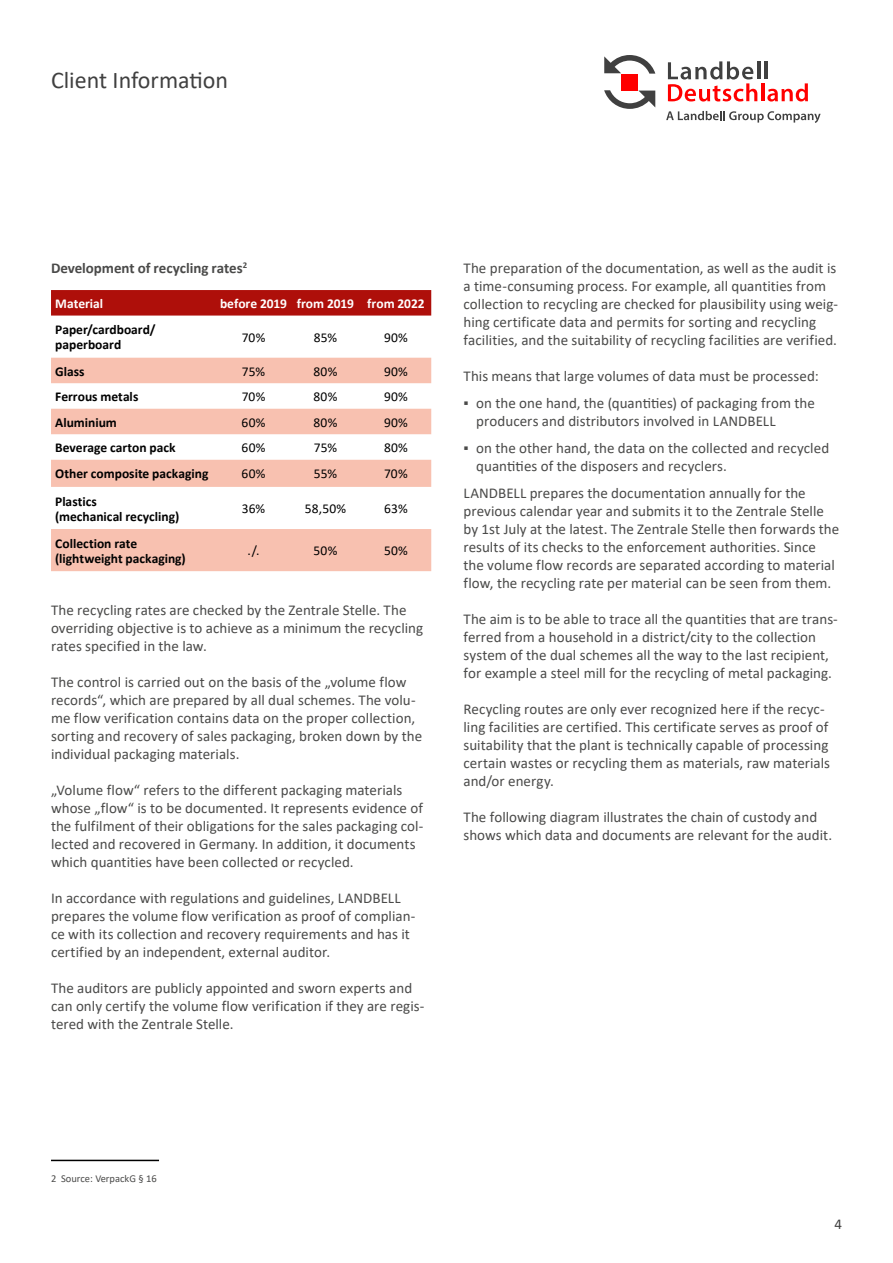
<style>
.page{position:relative;width:893px;height:1263px;background:#fff}
.page>*{position:absolute;margin:0;border:0;box-sizing:border-box;transform-origin:0 0}
.t1{font:24px "Calibri";color:#404040}
.t2{font:15px/18px "Calibri";letter-spacing:.005em;color:#4a4a49}
.t3{font:700 15px "Calibri";letter-spacing:-.005em;color:#4a4a49}
.t4{font:15px "Calibri";color:#404040}
.t5{font:700 13.5px/15px "Calibri";color:#000}
.t6{font:13.5px "Calibri";letter-spacing:.015em;color:#000}
.t7{font:700 13.5px "Calibri";color:#fff}
.t8{font:10.5px "Calibri";color:#4a4a49}
</style>
<div class="page">
<svg style="left:604px;top:90px;width:51px;height:19px"></svg>
<svg style="left:604px;top:55px;width:51px;height:19px"></svg>
<div style="left:621px;top:74px;width:17px;height:16px;background:#f00"></div>
<hr style="left:757px;top:61px;width:3px;height:18px;background:#404040">
<hr style="left:765px;top:61px;width:3px;height:18px;background:#404040">
<svg style="left:668px;top:61px;width:89px;height:41px"></svg>
<hr style="left:761px;top:83px;width:3px;height:18px;background:#f00">
<svg style="left:767px;top:83px;width:41px;height:19px"></svg>
<svg style="left:666px;top:111px;width:155px;height:12px"></svg>
<hr style="left:51px;top:1160px;width:108px;height:1px;background:#000">
<svg style="left:51px;top:290px;width:380px;height:26px;background:#af130e"></svg>
<svg style="left:51px;top:358px;width:380px;height:213px;fill:#f8c1b0"></svg>
<h1 class="t1" style="left:51px;top:64px;width:179px">Client Information</h1>
<p class="t3" style="left:51px;top:257px;width:198px">Development of recycling rates<sup>2</sup></p>
<p class="t7" style="left:55px;top:294px;width:49px">Material</p>
<p class="t7" style="left:220px;top:294px;width:206px">before 2019 from 2019 from 2022</p>
<p class="t5" style="left:55px;top:322px;width:102px">Paper/cardboard/ paperboard</p>
<p class="t6" style="left:242px;top:328px;width:25px">70%</p>
<p class="t6" style="left:314px;top:328px;width:25px">85%</p>
<p class="t6" style="left:384px;top:328px;width:25px">90%</p>
<p class="t5" style="left:55px;top:363px;width:31px">Glass</p>
<p class="t6" style="left:242px;top:362px;width:25px">75%</p>
<p class="t6" style="left:313px;top:362px;width:25px">80%</p>
<p class="t6" style="left:384px;top:362px;width:25px">90%</p>
<p class="t5" style="left:55px;top:389px;width:85px">Ferrous metals</p>
<p class="t6" style="left:242px;top:387px;width:25px">70%</p>
<p class="t6" style="left:313px;top:387px;width:25px">80%</p>
<p class="t6" style="left:384px;top:387px;width:25px">90%</p>
<p class="t5" style="left:55px;top:414px;width:63px">Aluminium</p>
<p class="t6" style="left:242px;top:413px;width:25px">60%</p>
<p class="t6" style="left:313px;top:413px;width:25px">80%</p>
<p class="t6" style="left:384px;top:413px;width:25px">90%</p>
<p class="t5" style="left:55px;top:440px;width:122px">Beverage carton pack</p>
<p class="t6" style="left:242px;top:438px;width:25px">60%</p>
<p class="t6" style="left:314px;top:438px;width:25px">75%</p>
<p class="t6" style="left:384px;top:438px;width:25px">80%</p>
<p class="t5" style="left:55px;top:466px;width:155px">Other composite packaging</p>
<p class="t6" style="left:242px;top:464px;width:25px">60%</p>
<p class="t6" style="left:314px;top:464px;width:25px">55%</p>
<p class="t6" style="left:384px;top:464px;width:25px">70%</p>
<p class="t5" style="left:55px;top:493px;width:125px">Plastics<br>(mechanical recycling)</p>
<p class="t6" style="left:242px;top:499px;width:25px">36%</p>
<p class="t6" style="left:305px;top:499px;width:43px">58,50%</p>
<p class="t6" style="left:384px;top:499px;width:25px">63%</p>
<p class="t5" style="left:55px;top:535px;width:132px">Collection rate (lightweight packaging)</p>
<p class="t6" style="left:248px;top:541px;width:13px">./.</p>
<p class="t6" style="left:314px;top:541px;width:25px">50%</p>
<p class="t6" style="left:384px;top:541px;width:25px">50%</p>
<p class="t2" style="left:51px;top:600px;width:374px">The recycling rates are checked by the Zentrale Stelle. The overriding objective is to achieve as a minimum the recycling rates specified in the law.</p>
<p class="t2" style="left:51px;top:672px;width:373px">The control is carried out on the basis of the „volume flow records“, which are prepared by all dual schemes. The volu&shy;me flow verification contains data on the proper collection, sorting and recovery of sales packaging, broken down by the individual packaging materials.</p>
<p class="t2" style="left:51px;top:780px;width:374px">„Volume flow“ refers to the different packaging materials whose „flow“ is to be documented. It represents evidence of the fulfilment of their obligations for the sales packaging col&shy;lected and recovered in Germany. In addition, it documents which quantities have been collected or recycled.</p>
<p class="t2" style="left:51px;top:888px;width:366px">In accordance with regulations and guidelines, LANDBELL prepares the volume flow verification as proof of complian&shy;ce with its collection and recovery requirements and has it certified by an independent, external auditor.</p>
<p class="t2" style="left:51px;top:978px;width:375px">The auditors are publicly appointed and sworn experts and can only certify the volume flow verification if they are regis&shy;tered with the Zentrale Stelle.</p>
<p class="t2" style="left:463px;top:258px;width:376px">The preparation of the documentation, as well as the audit is a time-consuming process. For example, all quantities from collection to recycling are checked for plausibility using weig&shy;hing certificate data and permits for sorting and recycling facilities, and the suitability of recycling facilities are verified.</p>
<p class="t2" style="left:463px;top:366px;width:357px">This means that large volumes of data must be processed:</p>
<p class="t2" style="left:476px;top:393px;width:340px;text-indent:-13px">▪ on the one hand, the (quantities) of packaging from the producers and distributors involved in LANDBELL</p>
<p class="t2" style="left:476px;top:438px;width:354px;text-indent:-13px">▪ on the other hand, the data on the collected and recycled quantities of the disposers and recyclers.</p>
<p class="t2" style="left:463px;top:483px;width:377px">LANDBELL prepares the documentation annually for the previous calendar year and submits it to the Zentrale Stelle by 1st July at the latest. The Zentrale Stelle then forwards the results of its checks to the enforcement authorities. Since the volume flow records are separated according to material flow, the recycling rate per material can be seen from them.</p>
<p class="t2" style="left:463px;top:609px;width:376px">The aim is to be able to trace all the quantities that are trans&shy;ferred from a household in a district/city to the collection system of the dual schemes all the way to the last recipient, for example a steel mill for the recycling of metal packaging.</p>
<p class="t2" style="left:463px;top:699px;width:368px">Recycling routes are only ever recognized here if the recyc&shy;ling facilities are certified. This certificate serves as proof of suitability that the plant is technically capable of processing certain wastes or recycling them as materials, raw materials and/or energy.</p>
<p class="t2" style="left:463px;top:807px;width:370px">The following diagram illustrates the chain of custody and shows which data and documents are relevant for the audit.</p>
<p class="t8" style="left:51px;top:1171px;width:107px">2 Source: VerpackG § 16</p>
<p class="t4" style="left:834px;top:1213px;width:9px">4</p>
</div>
